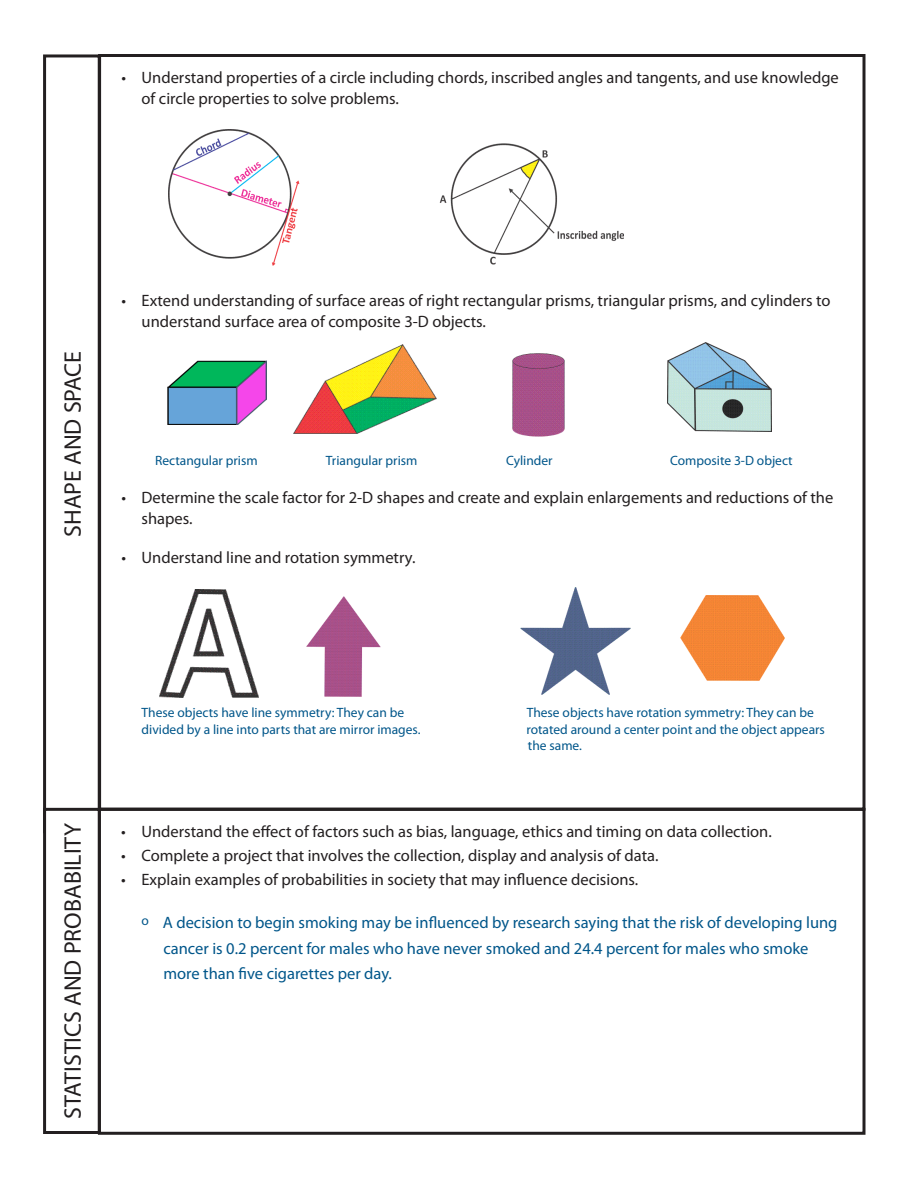
<style>
.page{position:relative;width:918px;height:1188px;background:#fff}
.page>*{position:absolute;margin:0;border:0;box-sizing:border-box;transform-origin:0 0}
.t1{font:24px "Myriad Pro";color:#231f20}
.t2{font:16.5px/21px "Myriad Pro";color:#231f20}
.t3{font:16.5px "Myriad Pro";color:#00568a}
.t4{font:13.5px "Myriad Pro";color:#00568a}
</style>
<div class="page">
<div style="left:43px;top:54px;width:58px;height:779px;border:3px solid #231f20"></div>
<div style="left:98px;top:808px;width:768px;height:327px;border:3px solid #231f20"></div>
<div style="left:45px;top:809px;width:54px;height:323px;background:#fff"></div>
<div style="left:43px;top:808px;width:58px;height:326px;border:3px solid #231f20"></div>
<div style="left:98px;top:54px;width:768px;height:757px;border:3px solid #231f20"></div>
<img style="left:168px;top:129px;width:455px;height:137px">
<img style="left:160px;top:590px;width:99px;height:107px">
<img style="left:307px;top:596px;width:74px;height:101px">
<img style="left:521px;top:587px;width:110px;height:107px">
<img style="left:167px;top:360px;width:99px;height:65px">
<img style="left:668px;top:343px;width:103px;height:89px">
<img style="left:294px;top:344px;width:142px;height:89px">
<img style="left:512px;top:354px;width:52px;height:82px">
<img style="left:680px;top:596px;width:105px;height:85px">
<p class="t2" style="left:142px;top:67px;width:699px;text-indent:-20px">• Understand properties of a circle including chords, inscribed angles and tangents, and use knowledge of circle properties to solve problems.</p>
<p class="t1" style="left:58px;top:537px;width:188px;rotate:-90deg">SHAPE AND SPACE</p>
<p class="t2" style="left:142px;top:290px;width:690px;text-indent:-20px">• Extend understanding of surface areas of right rectangular prisms, triangular prisms, and cylinders to understand surface area of composite 3-D objects.</p>
<p class="t4" style="left:155px;top:453px;width:104px">Rectangular prism</p>
<p class="t4" style="left:326px;top:453px;width:93px">Triangular prism</p>
<p class="t4" style="left:506px;top:453px;width:48px">Cylinder</p>
<p class="t4" style="left:670px;top:453px;width:124px">Composite 3-D object</p>
<p class="t2" style="left:142px;top:487px;width:693px;text-indent:-20px">• Determine the scale factor for 2-D shapes and create and explain enlargements and reductions of the shapes.</p>
<p class="t2" style="left:121px;top:547px;width:296px">• Understand line and rotation symmetry.</p>
<p class="t1" style="left:58px;top:1119px;width:297px;rotate:-90deg">STATISTICS AND PROBABILITY</p>
<p class="t4" style="left:142px;top:705px;width:264px">These objects have line symmetry: They can be</p>
<p class="t4" style="left:527px;top:705px;width:289px">These objects have rotation symmetry: They can be</p>
<p class="t4" style="left:142px;top:721px;width:281px">divided by a line into parts that are mirror images.</p>
<p class="t4" style="left:527px;top:721px;width:300px">rotated around a center point and the object appears</p>
<p class="t4" style="left:528px;top:738px;width:56px">the same.</p>
<p class="t2" style="left:121px;top:820px;width:652px">• Understand the effect of factors such as bias, language, ethics and timing on data collection.</p>
<p class="t2" style="left:121px;top:844px;width:539px">• Complete a project that involves the collection, display and analysis of data.</p>
<p class="t2" style="left:121px;top:868px;width:519px">• Explain examples of probabilities in society that may influence decisions.</p>
<p class="t3" style="left:141px;top:913px;width:698px"><sup>o</sup> A decision to begin smoking may be influenced by research saying that the risk of developing lung</p>
<p class="t3" style="left:163px;top:938px;width:646px">cancer is 0.2 percent for males who have never smoked and 24.4 percent for males who smoke</p>
<p class="t3" style="left:163px;top:964px;width:230px">more than five cigarettes per day.</p>
</div>
